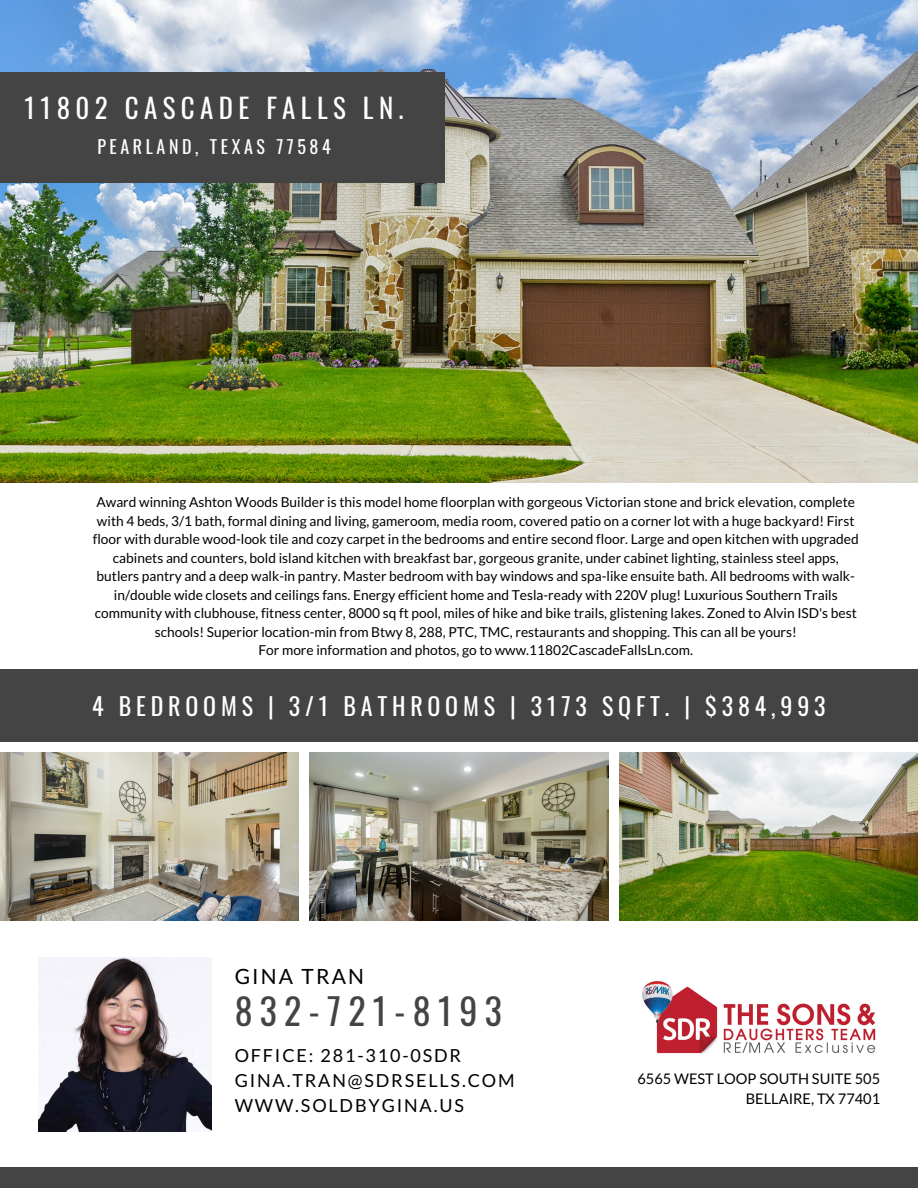
<style>
.page{position:relative;width:918px;height:1188px;background:#fff}
.page>*{position:absolute;margin:0;border:0;box-sizing:border-box;transform-origin:0 0}
.t1{font:36px "Oswald";letter-spacing:.2em;color:#444}
.t2{font:27px "Oswald";letter-spacing:.2em;color:#fff}
.t3{font:24px "Oswald";letter-spacing:.2em;color:#fff}
.t4{font:21px "Lato";letter-spacing:.105em;color:#000}
.t5{font:18px/24.8px "Lato";letter-spacing:.105em;color:#000}
.t6{font:18px "Oswald";letter-spacing:.2em;color:#fff}
.t7{font:14.7px/20.2px "Lato";color:#000;text-align:right}
.t8{font:13.8px/18.6px "Lato";color:#000;text-align:center}
</style>
<div class="page">
<img style="left:0;top:0;width:918px;height:483px">
<div style="left:0;top:72px;width:445px;height:111px;background:#444"></div>
<div style="left:0;top:669px;width:918px;height:72px;background:#444"></div>
<div style="left:0;top:1167px;width:918px;height:21px;background:#444"></div>
<img style="left:0;top:752px;width:298px;height:169px">
<img style="left:309px;top:752px;width:300px;height:169px">
<img style="left:620px;top:752px;width:298px;height:169px">
<img style="left:39px;top:958px;width:172px;height:174px">
<img style="left:642px;top:981px;width:234px;height:73px">
<h2 class="t2" style="left:25px;top:87px;width:381px">11802 CASCADE FALLS LN.</h2>
<h3 class="t6" style="left:97px;top:132px;width:235px">PEARLAND, TEXAS 77584</h3>
<p class="t8" style="left:93px;top:492px;width:767px">Award winning Ashton Woods Builder is this model home floorplan with gorgeous Victorian stone and brick elevation, complete with 4 beds, 3/1 bath, formal dining and living, gameroom, media room, covered patio on a corner lot with a huge backyard! First floor with durable wood-look tile and cozy carpet in the bedrooms and entire second floor. Large and open kitchen with upgraded cabinets and counters, bold island kitchen with breakfast bar, gorgeous granite, under cabinet lighting, stainless steel apps, butlers pantry and a deep walk-in pantry. Master bedroom with bay windows and spa-like ensuite bath. All bedrooms with walk&shy;in/double wide closets and ceilings fans. Energy efficient home and Tesla-ready with 220V plug! Luxurious Southern Trails community with clubhouse, fitness center, 8000 sq ft pool, miles of hike and bike trails, glistening lakes. Zoned to Alvin ISD's best schools! Superior location-min from Btwy 8, 288, PTC, TMC, restaurants and shopping. This can all be yours!<br>For more information and photos, go to www.11802CascadeFallsLn.com.</p>
<h3 class="t3" style="left:92px;top:687px;width:735px">4 BEDROOMS | 3/1 BATHROOMS | 3173 SQFT. | $384,993</h3>
<h3 class="t4" style="left:235px;top:963px;width:131px">GINA TRAN</h3>
<h1 class="t1" style="left:235px;top:983px;width:269px">832-721-8193</h1>
<h3 class="t5" style="left:235px;top:1043px;width:281px">OFFICE: 281-310-0SDR<br>GINA.TRAN@SDRSELLS.COM<br>WWW.SOLDBYGINA.US</h3>
<p class="t7" style="left:637px;top:1068px;width:244px">6565 WEST LOOP SOUTH SUITE 505<br>BELLAIRE, TX 77401</p>
</div>
